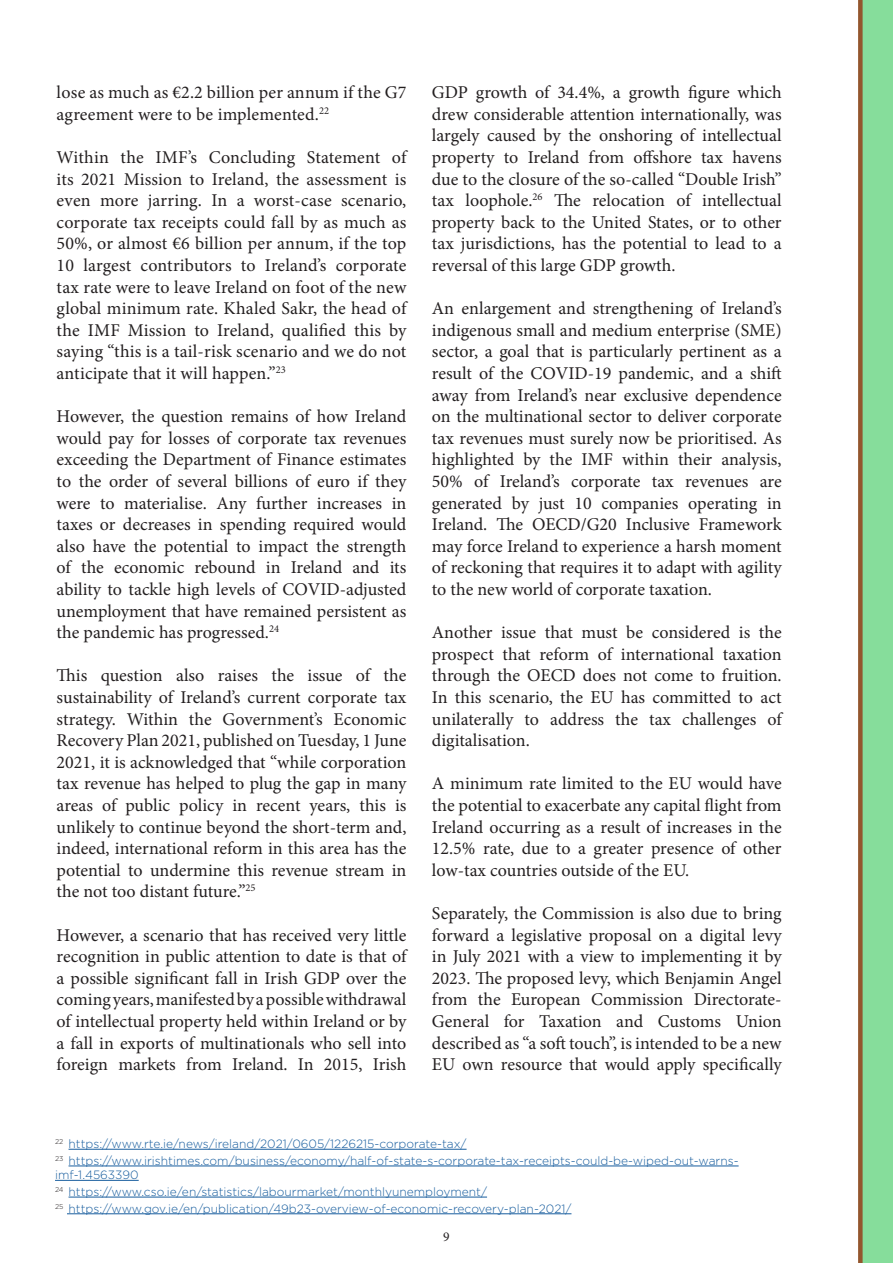
<style>
.page{position:relative;width:893px;height:1263px;background:#fff}
.page>*{position:absolute;margin:0;border:0;box-sizing:border-box;transform-origin:0 0}
.t1{font:18px/21.6px "Minion Pro";color:#231f20;text-align:justify}
.t2{font:13.5px "Minion Pro";color:#231f20}
.t3{font:300 12px/14.4px "Gotham";color:#175d9e}
</style>
<div class="page">
<hr style="left:69px;top:1149px;width:398px;height:1px;background:#175d9e">
<hr style="left:69px;top:1166px;width:670px;height:1px;background:#175d9e">
<hr style="left:55px;top:1180px;width:84px;height:1px;background:#175d9e">
<hr style="left:69px;top:1197px;width:418px;height:1px;background:#175d9e">
<hr style="left:67px;top:1213px;width:504px;height:1px;background:#175d9e">
<svg style="left:858px;top:0;width:35px;height:1263px;background:#87cb8d"></svg>
<p class="t1" style="left:57px;top:82px;width:351px">lose as much as €2.2 billion per annum if the G7 agreement were to be implemented.<sup>22</sup></p>
<p class="t1" style="left:57px;top:146px;width:351px">Within the IMF’s Concluding Statement of its 2021 Mission to Ireland, the assessment is even more jarring. In a worst-case scenario, corporate tax receipts could fall by as much as 50%, or almost €6 billion per annum, if the top 10 largest contributors to Ireland’s corporate tax rate were to leave Ireland on foot of the new global minimum rate. Khaled Sakr, the head of the IMF Mission to Ireland, qualified this by saying “this is a tail-risk scenario and we do not anticipate that it will happen.”<sup>23</sup></p>
<p class="t1" style="left:57px;top:406px;width:351px">However, the question remains of how Ireland would pay for losses of corporate tax revenues exceeding the Department of Finance estimates to the order of several billions of euro if they were to materialise. Any further increases in taxes or decreases in spending required would also have the potential to impact the strength of the economic rebound in Ireland and its ability to tackle high levels of COVID-adjusted unemployment that have remained persistent as the pandemic has progressed.<sup>24</sup></p>
<p class="t1" style="left:57px;top:665px;width:351px">This question also raises the issue of the sustainability of Ireland’s current corporate tax strategy. Within the Government’s Economic Recovery Plan 2021, published on Tuesday, 1 June 2021, it is acknowledged that “while corporation tax revenue has helped to plug the gap in many areas of public policy in recent years, this is unlikely to continue beyond the short-term and, indeed, international reform in this area has the potential to undermine this revenue stream in the not too distant future.”<sup>25</sup></p>
<p class="t1" style="left:57px;top:924px;width:351px">However, a scenario that has received very little recognition in public attention to date is that of a possible significant fall in Irish GDP over the coming years, manifested by a possible withdrawal of intellectual property held within Ireland or by a fall in exports of multinationals who sell into foreign markets from Ireland. In 2015, Irish</p>
<p class="t1" style="left:432px;top:82px;width:351px">GDP growth of 34.4%, a growth figure which drew considerable attention internationally, was largely caused by the onshoring of intellectual property to Ireland from offshore tax havens due to the closure of the so-called “Double Irish” tax loophole.<sup>26</sup> The relocation of intellectual property back to the United States, or to other tax jurisdictions, has the potential to lead to a reversal of this large GDP growth.</p>
<p class="t1" style="left:432px;top:298px;width:351px">An enlargement and strengthening of Ireland’s indigenous small and medium enterprise (SME) sector, a goal that is particularly pertinent as a result of the COVID-19 pandemic, and a shift away from Ireland’s near exclusive dependence on the multinational sector to deliver corporate tax revenues must surely now be prioritised. As highlighted by the IMF within their analysis, 50% of Ireland’s corporate tax revenues are generated by just 10 companies operating in Ireland. The OECD/G20 Inclusive Framework may force Ireland to experience a harsh moment of reckoning that requires it to adapt with agility to the new world of corporate taxation.</p>
<p class="t1" style="left:432px;top:622px;width:351px">Another issue that must be considered is the prospect that reform of international taxation through the OECD does not come to fruition.<br>In this scenario, the EU has committed to act unilaterally to address the tax challenges of digitalisation.</p>
<p class="t1" style="left:432px;top:773px;width:351px">A minimum rate limited to the EU would have the potential to exacerbate any capital flight from Ireland occurring as a result of increases in the 12.5% rate, due to a greater presence of other low-tax countries outside of the EU.</p>
<p class="t1" style="left:432px;top:902px;width:351px">Separately, the Commission is also due to bring forward a legislative proposal on a digital levy in July 2021 with a view to implementing it by 2023. The proposed levy, which Benjamin Angel from the European Commission Directorate-General for Taxation and Customs Union described as “a soft touch”, is intended to be a new EU own resource that would apply specifically</p>
<p class="t3" style="left:55px;top:1136px;width:413px"><sup>22</sup> https://www.rte.ie/news/ireland/2021/0605/1226215-corporate-tax/</p>
<p class="t3" style="left:55px;top:1153px;width:685px"><sup>23</sup> https://www.irishtimes.com/business/economy/half-of-state-s-corporate-tax-receipts-could-be-wiped-out-warns&shy;imf-1.4563390</p>
<p class="t3" style="left:55px;top:1184px;width:433px"><sup>24</sup> https://www.cso.ie/en/statistics/labourmarket/monthlyunemployment/</p>
<p class="t3" style="left:55px;top:1201px;width:518px"><sup>25</sup> https://www.gov.ie/en/publication/49b23-overview-of-economic-recovery-plan-2021/</p>
<p class="t2" style="left:443px;top:1227px;width:8px">9</p>
</div>
